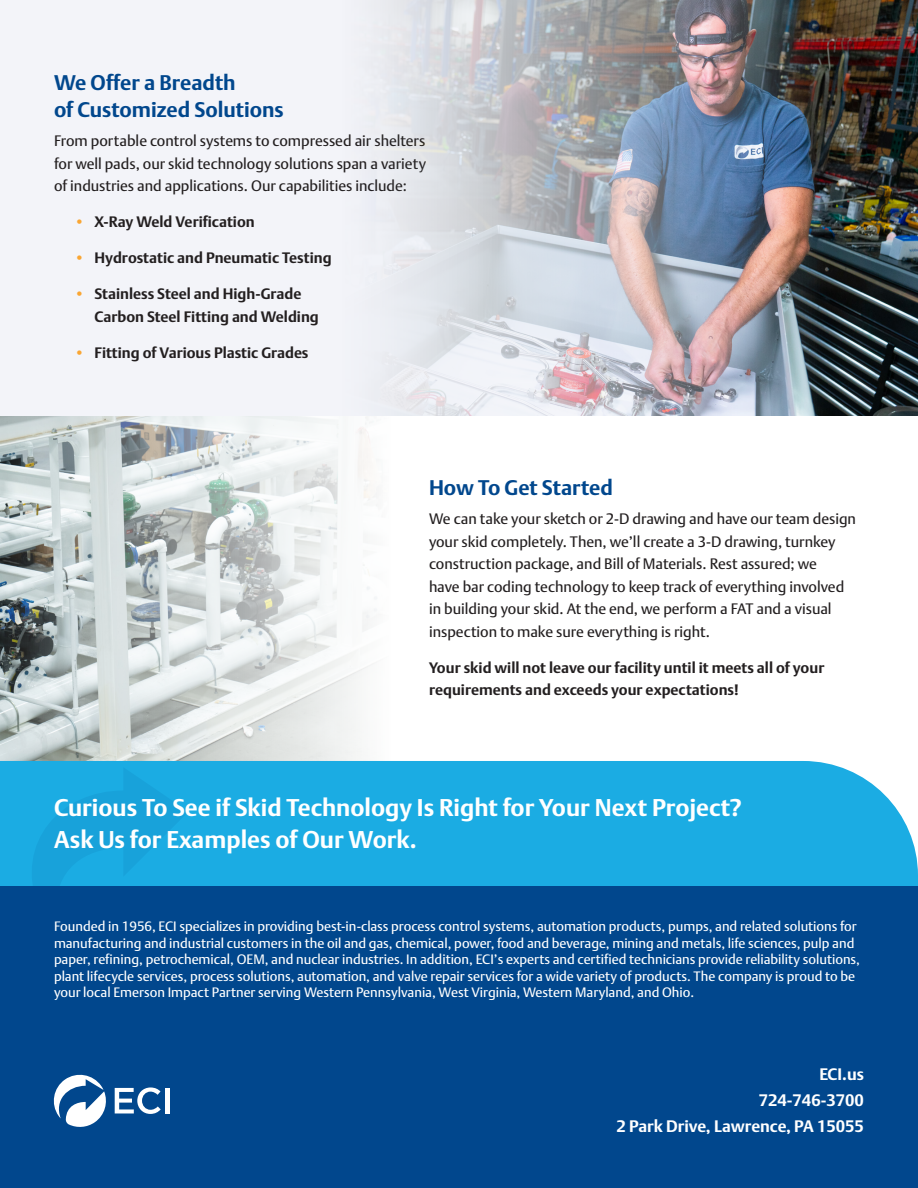
<style>
.page{position:relative;width:918px;height:1188px;background:#fff}
.page>*{position:absolute;margin:0;border:0;box-sizing:border-box;transform-origin:0 0}
.t1{font:700 24px/31.5px "DTL Argo T";color:#fff}
.t2{font:700 21px/27px "DTL Argo T";color:#01478d}
.t3{font:700 16.5px "DTL Argo T";color:#fff}
.t4{font:15px/22.5px "DTL Argo T";color:#231f20}
.t5{font:700 15px/22.5px "DTL Argo T";color:#231f20}
.t6{font:13.5px/16.5px "DTL Argo T";color:#fff}
.s1{font-weight:400;color:#faa633}
</style>
<div class="page">
<img style="left:0;top:416px;width:379px;height:345px">
<div style="left:0;top:0;width:918px;height:416px;background:#f3f4f9"></div>
<div style="left:0;top:761px;width:918px;height:125px;background:#1bace3"></div>
<div style="left:0;top:886px;width:918px;height:302px;background:#01478d"></div>
<svg style="left:115px;top:1087px;width:46px;height:27px"></svg>
<div style="left:165px;top:1088px;width:5px;height:25px;background:#fff"></div>
<svg style="left:53px;top:1075px;width:53px;height:52px"></svg>
<svg style="left:30px;top:767px;width:159px;height:119px;background:#19a7de"></svg>
<img style="left:380px;top:0;width:538px;height:416px">
<p class="t2" style="left:54px;top:69px;width:231px">We Offer a Breadth<br>of Customized Solutions</p>
<p class="t4" style="left:54px;top:129px;width:374px;text-align:justify">From portable control systems to compressed air shelters for well pads, our skid technology solutions span a variety of industries and applications. Our capabilities include:</p>
<p class="t5" style="left:74px;top:211px;width:182px"><span class="s1">•</span> X-Ray Weld Verification</p>
<p class="t5" style="left:74px;top:247px;width:259px"><span class="s1">•</span> Hydrostatic and Pneumatic Testing</p>
<p class="t5" style="left:94px;top:283px;width:226px;text-indent:-20px"><span class="s1">•</span> Stainless Steel and High-Grade<br>Carbon Steel Fitting and Welding</p>
<p class="t5" style="left:74px;top:341px;width:236px"><span class="s1">•</span> Fitting of Various Plastic Grades</p>
<p class="t2" style="left:429px;top:474px;width:185px">How To Get Started</p>
<p class="t4" style="left:429px;top:507px;width:429px">We can take your sketch or 2-D drawing and have our team design your skid completely. Then, we’ll create a 3-D drawing, turnkey construction package, and Bill of Materials. Rest assured; we<br>have bar coding technology to keep track of everything involved in building your skid. At the end, we perform a FAT and a visual inspection to make sure everything is right.</p>
<p class="t5" style="left:429px;top:656px;width:397px">Your skid will not leave our facility until it meets all of your requirements and exceeds your expectations!</p>
<p class="t1" style="left:54px;top:792px;width:689px">Curious To See if Skid Technology Is Right for Your Next Project?<br>Ask Us for Examples of Our Work.</p>
<p class="t6" style="left:54px;top:918px;width:808px">Founded in 1956, ECI specializes in providing best-in-class process control systems, automation products, pumps, and related solutions for manufacturing and industrial customers in the oil and gas, chemical, power, food and beverage, mining and metals, life sciences, pulp and paper, refining, petrochemical, OEM, and nuclear industries. In addition, ECI’s experts and certified technicians provide reliability solutions, plant lifecycle services, process solutions, automation, and valve repair services for a wide variety of products. The company is proud to be your local Emerson Impact Partner serving Western Pennsylvania, West Virginia, Western Maryland, and Ohio.</p>
<p class="t3" style="left:819px;top:1064px;width:46px">ECI.us</p>
<p class="t3" style="left:759px;top:1091px;width:107px">724-746-3700</p>
<p class="t3" style="left:616px;top:1117px;width:249px">2 Park Drive, Lawrence, PA 15055</p>
</div>
